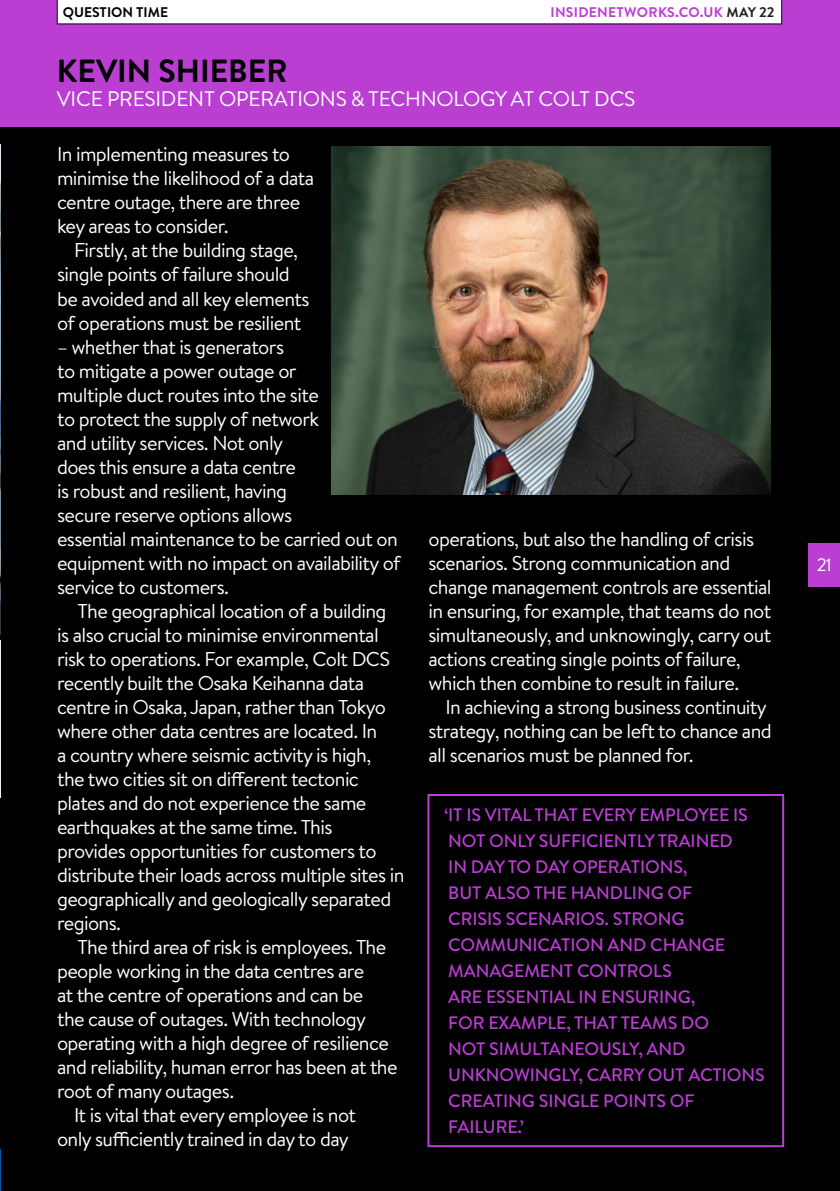
<style>
.page{position:relative;width:840px;height:1191px;background:#fff}
.page>*{position:absolute;margin:0;border:0;box-sizing:border-box;transform-origin:0 0}
.Standfirst{font:700 32px "Brandon Text";color:#000}
.Standfirst-2{font:21px "Brandon Text";letter-spacing:-.01em;color:#fff}
.Bodytext{font:20px/24px "Brandon Text";letter-spacing:-.03em;color:#fff}
.t1{font:500 18px/26px "Brandon Text";letter-spacing:-.005em;color:#bb3ed3}
.t2{font:18px "Brandon Text";color:#fff}
.t3{font:700 14px "Brandon Text";letter-spacing:.02em;color:#bb3ed3}
.t4{font:700 14px "Brandon Text";color:#000}
.s1{color:#231f20}
</style>
<div class="page">
<div style="left:0;top:0;width:839px;height:1191px;background:#000"></div>
<div style="left:0;top:0;width:839px;height:126px;background:#bb3ed3"></div>
<div style="left:57px;top:0;width:724px;height:24px;background:#fff"></div>
<div style="left:427px;top:794px;width:356px;height:353px;border:2px solid #bb3ed3"></div>
<div style="left:808px;top:543px;width:31px;height:43px;background:#bb3ed3"></div>
<img style="left:331px;top:147px;width:439px;height:348px">
<hr style="left:0;top:1149px;width:1px;height:42px;background:#015aaa">
<img style="left:0;top:145px;width:1px;height:489px">
<img style="left:0;top:640px;width:1px;height:158px">
<p class="t4" style="left:63px;top:2px;width:107px">QUESTION TIME</p>
<p class="t3" style="left:550px;top:2px;width:225px">INSIDENETWORKS.CO.UK <span class="s1">MAY 22</span></p>
<p class="Standfirst" style="left:57px;top:49px;width:232px">KEVIN SHIEBER</p>
<p class="Standfirst-2" style="left:57px;top:84px;width:579px">VICE PRESIDENT OPERATIONS &amp; TECHNOLOGY AT COLT DCS</p>
<p class="Bodytext" style="left:57px;top:142px;width:258px">In implementing measures to minimise the likelihood of a data centre outage, there are three key areas to consider.</p>
<p class="Bodytext" style="left:57px;top:238px;width:254px;text-indent:17px">Firstly, at the building stage, single points of failure should be avoided and all key elements of operations must be resilient</p>
<p class="Bodytext" style="left:57px;top:334px;width:345px">– whether that is generators<br>to mitigate a power outage or<br>multiple duct routes into the site<br>to protect the supply of network<br>and utility services. Not only<br>does this ensure a data centre<br>is robust and resilient, having<br>secure reserve options allows<br>essential maintenance to be carried out on equipment with no impact on availability of service to customers.</p>
<p class="Bodytext" style="left:57px;top:598px;width:349px;text-indent:21px">The geographical location of a building<br>is also crucial to minimise environmental risk to operations. For example, Colt DCS recently built the Osaka Keihanna data centre in Osaka, Japan, rather than Tokyo where other data centres are located. In<br>a country where seismic activity is high,<br>the two cities sit on different tectonic plates and do not experience the same earthquakes at the same time. This provides opportunities for customers to distribute their loads across multiple sites in geographically and geologically separated regions.</p>
<p class="Bodytext" style="left:57px;top:934px;width:342px;text-indent:21px">The third area of risk is employees. The people working in the data centres are<br>at the centre of operations and can be<br>the cause of outages. With technology operating with a high degree of resilience and reliability, human error has been at the root of many outages.</p>
<p class="Bodytext" style="left:57px;top:1102px;width:300px;text-indent:17px">It is vital that every employee is not only sufficiently trained in day to day</p>
<p class="Bodytext" style="left:428px;top:526px;width:344px">operations, but also the handling of crisis scenarios. Strong communication and change management controls are essential in ensuring, for example, that teams do not simultaneously, and unknowingly, carry out actions creating single points of failure, which then combine to result in failure.</p>
<p class="Bodytext" style="left:428px;top:694px;width:345px;text-indent:17px">In achieving a strong business continuity strategy, nothing can be left to chance and all scenarios must be planned for.</p>
<p class="t1" style="left:444px;top:801px;width:322px">‘IT IS VITAL THAT EVERY EMPLOYEE IS<br>NOT ONLY SUFFICIENTLY TRAINED<br>IN DAY TO DAY OPERATIONS,<br>BUT ALSO THE HANDLING OF<br>CRISIS SCENARIOS. STRONG<br>COMMUNICATION AND CHANGE<br>MANAGEMENT CONTROLS<br>ARE ESSENTIAL IN ENSURING,<br>FOR EXAMPLE, THAT TEAMS DO<br>NOT SIMULTANEOUSLY, AND<br>UNKNOWINGLY, CARRY OUT ACTIONS<br>CREATING SINGLE POINTS OF<br>FAILURE.’</p>
<p class="t2" style="left:816px;top:552px;width:17px">21</p>
</div>
